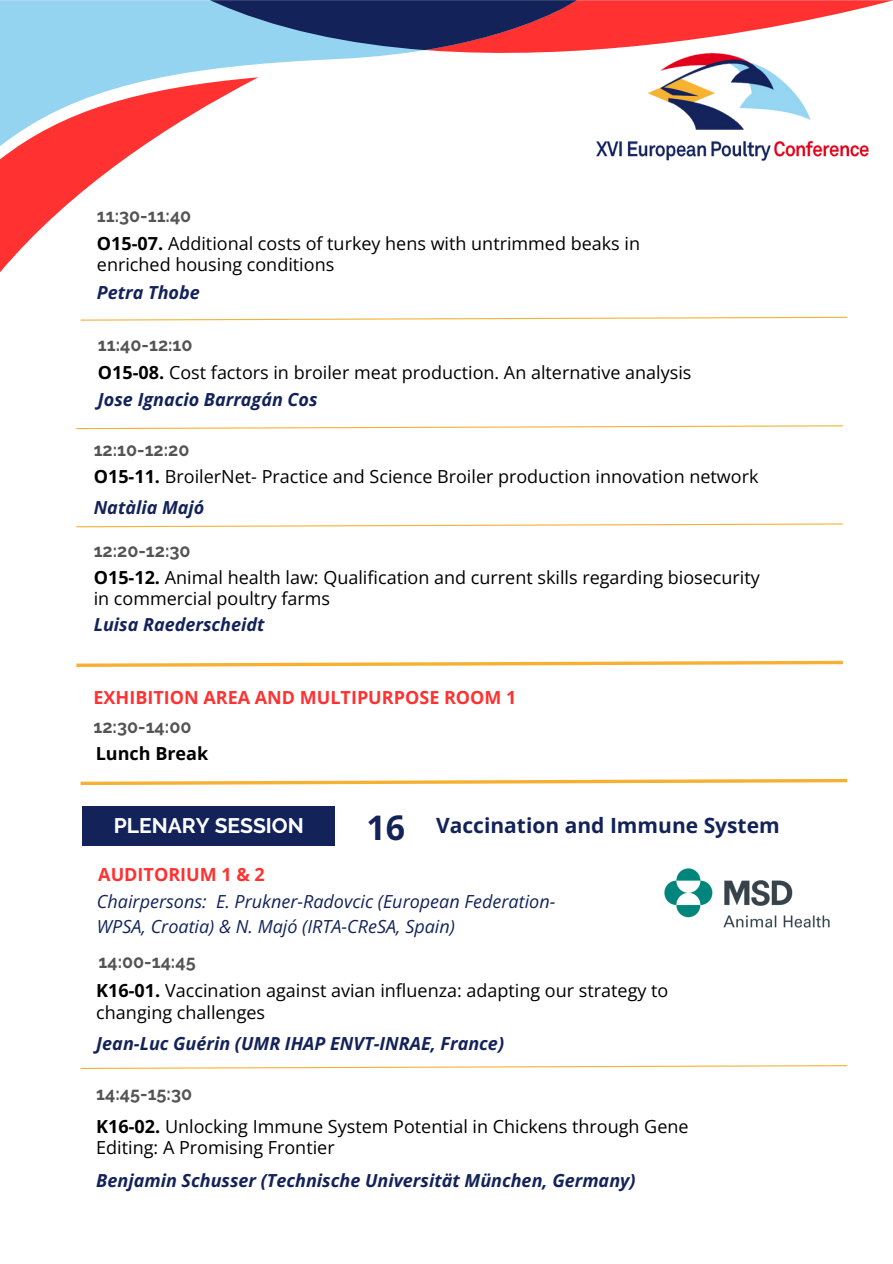
<style>
.page{position:relative;width:893px;height:1264px;background:#fff}
.page>*{position:absolute;margin:0;border:0;box-sizing:border-box;transform-origin:0 0}
.t1{font:700 33.9px "Open Sans";color:#13235a}
.t2{font:700 21px "Open Sans";color:#13235a}
.t3{font:700 21px "Raleway";color:#fff}
.t4{font:18px/21.3px "Open Sans";color:#000}
.t5{font:italic 700 18px "Open Sans";color:#13235a}
.t6{font:italic 18px/24.8px "Open Sans";color:#13235a}
.t7{font:700 18px "Raleway";color:#545454}
.t8{font:700 18px "Open Sans";color:#ff3131}
.t9{font:700 18px "Open Sans";color:#000}
.s1{font-weight:700}
</style>
<div class="page">
<svg style="left:576px;top:0;width:316px;height:51px;fill:#ff3131"></svg>
<svg style="left:0;top:0;width:576px;height:77px;fill:#95d4f0"></svg>
<svg style="left:210px;top:0;width:366px;height:50px;background:#554c74"></svg>
<svg style="left:0;top:77px;width:258px;height:195px"></svg>
<img style="left:593px;top:46px;width:280px;height:115px">
<svg style="left:76px;top:425px;width:767px;height:5px"></svg>
<svg style="left:80px;top:316px;width:768px;height:5px"></svg>
<svg style="left:76px;top:523px;width:767px;height:5px"></svg>
<svg style="left:76px;top:660px;width:767px;height:7px"></svg>
<svg style="left:80px;top:778px;width:768px;height:8px"></svg>
<div style="left:82px;top:806px;width:253px;height:40px;background:#13235a"></div>
<svg style="left:80px;top:1065px;width:768px;height:4px"></svg>
<img style="left:664px;top:868px;width:165px;height:59px">
<p class="t7" style="left:97px;top:205px;width:96px">11:30-11:40</p>
<p class="t4" style="left:97px;top:232px;width:544px"><span class="s1">O15-07.</span> Additional costs of turkey hens with untrimmed beaks in enriched housing conditions</p>
<h3 class="t5" style="left:97px;top:279px;width:104px">Petra Thobe</h3>
<h4 class="t7" style="left:98px;top:334px;width:96px">11:40-12:10</h4>
<h3 class="t5" style="left:98px;top:387px;width:221px">Jose Ignacio Barragán Cos</h3>
<p class="t4" style="left:98px;top:361px;width:595px"><span class="s1">O15-08.</span> Cost factors in broiler meat production. An alternative analysis</p>
<h4 class="t7" style="left:94px;top:439px;width:97px">12:10-12:20</h4>
<p class="t4" style="left:94px;top:465px;width:666px"><span class="s1">O15-11.</span> BroilerNet- Practice and Science Broiler production innovation network</p>
<h3 class="t5" style="left:94px;top:495px;width:112px">Natàlia Majó</h3>
<h4 class="t7" style="left:94px;top:540px;width:98px">12:20-12:30</h4>
<p class="t4" style="left:94px;top:566px;width:667px"><span class="s1">O15-12.</span> Animal health law: Qualification and current skills regarding biosecurity in commercial poultry farms</p>
<h3 class="t5" style="left:94px;top:612px;width:172px">Luisa Raederscheidt</h3>
<h3 class="t8" style="left:94px;top:685px;width:424px">EXHIBITION AREA AND MULTIPURPOSE ROOM 1</h3>
<h4 class="t7" style="left:94px;top:715px;width:99px">12:30-14:00</h4>
<h3 class="t9" style="left:96px;top:740px;width:114px">Lunch Break</h3>
<h4 class="t3" style="left:114px;top:813px;width:192px">PLENARY SESSION</h4>
<h3 class="t8" style="left:98px;top:861px;width:168px">AUDITORIUM 1 &amp; 2</h3>
<h4 class="t1" style="left:366px;top:803px;width:40px">16</h4>
<p class="t2" style="left:436px;top:811px;width:345px">Vaccination and Immune System</p>
<h3 class="t6" style="left:97px;top:888px;width:460px">Chairpersons: E. Prukner-Radovcic (European Federation-<br>WPSA, Croatia) &amp; N. Majó (IRTA-CReSA, Spain)</h3>
<h1 class="t7" style="left:98px;top:950px;width:99px">14:00-14:45</h1>
<h2 class="t4" style="left:96px;top:979px;width:573px"><span class="s1">K16-01.</span> Vaccination against avian influenza: adapting our strategy to changing challenges</h2>
<p class="t5" style="left:96px;top:1030px;width:409px">Jean-Luc Guérin (UMR IHAP ENVT-INRAE, France)</p>
<h3 class="t7" style="left:96px;top:1082px;width:97px">14:45-15:30</h3>
<p class="t4" style="left:96px;top:1115px;width:593px"><span class="s1">K16-02.</span> Unlocking Immune System Potential in Chickens through Gene<br>Editing: A Promising Frontier</p>
<p class="t5" style="left:96px;top:1168px;width:541px">Benjamin Schusser (Technische Universität München, Germany)</p>
</div>
